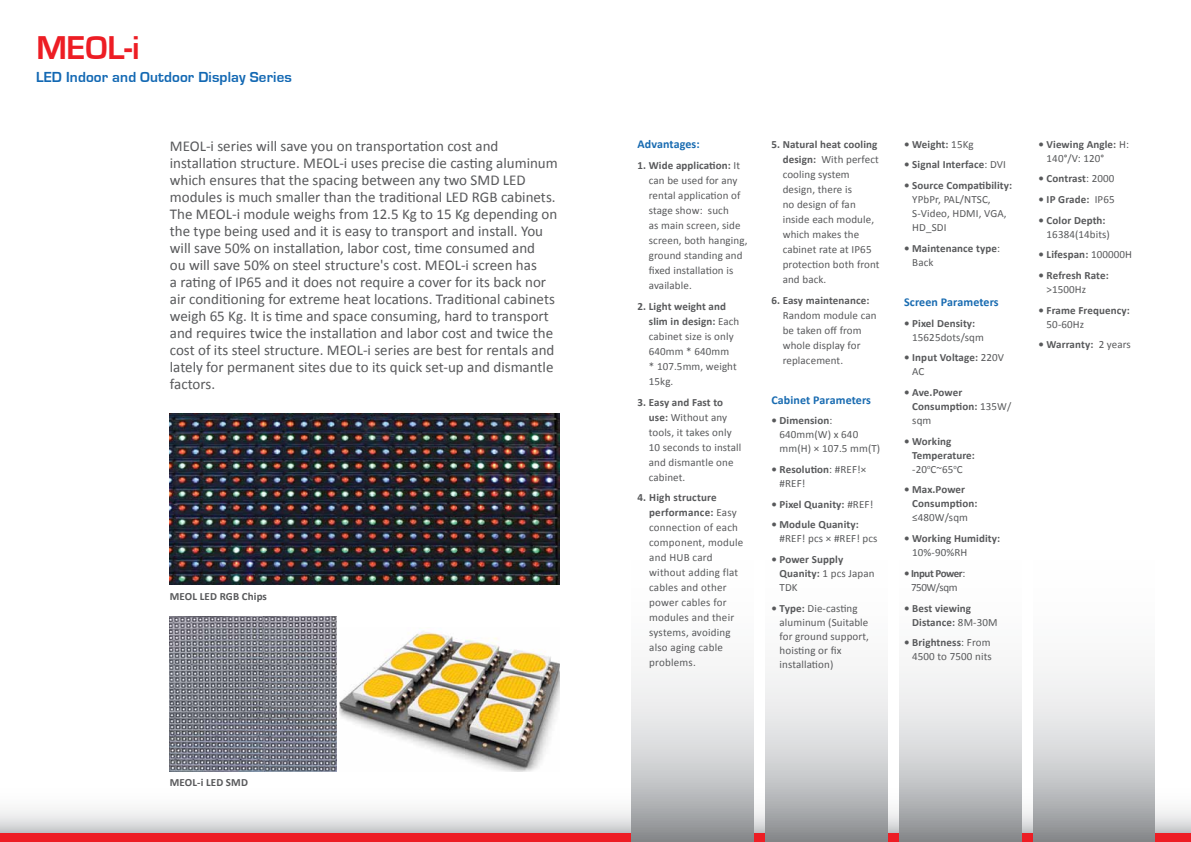
<style>
.page{position:relative;width:1191px;height:842px;background:#fff}
.page>*{position:absolute;margin:0;border:0;box-sizing:border-box;transform-origin:0 0}
.t1{font:700 34px "Eurostile";color:#ed1d24}
.t2{font:15px/17px "Calibri";color:#58595b}
.t3{font:700 15px "Eurostile";letter-spacing:.01em;color:#1268b3}
.t4{font:700 12px "Calibri";letter-spacing:.01em;color:#186bb1}
.t5{font:11px/15px "Calibri";letter-spacing:.01em;color:#58595b}
.t6{font:700 11px/14px "Calibri";letter-spacing:.01em;color:#58595b}
.t7{font:700 11px/14px "Calibri";letter-spacing:-.04em;color:#58595b;text-align:center}
.s1{font-weight:700}
.s2{font-weight:400}
</style>
<div class="page">
<svg style="left:0;top:764px;width:1191px;height:70px"></svg>
<div style="left:0;top:834px;width:1191px;height:8px;background:#ed1d24"></div>
<svg style="left:631px;top:671px;width:122px;height:171px"></svg>
<svg style="left:765px;top:671px;width:122px;height:171px"></svg>
<svg style="left:899px;top:671px;width:122px;height:171px"></svg>
<svg style="left:1033px;top:671px;width:122px;height:171px"></svg>
<img style="left:170px;top:414px;width:389px;height:170px">
<img style="left:169px;top:616px;width:167px;height:156px">
<img style="left:339px;top:631px;width:220px;height:140px">
<h1 class="t1" style="left:36px;top:29px;width:105px">MEOL-i</h1>
<h2 class="t3" style="left:36px;top:69px;width:257px">LED Indoor and Outdoor Display Series</h2>
<p class="t2" style="left:170px;top:137px;width:389px">MEOL-i series will save you on transportation cost and installation structure. MEOL-i uses precise die casting aluminum which ensures that the spacing between any two SMD LED modules is much smaller than the traditional LED RGB cabinets.<br>The MEOL-i module weighs from 12.5 Kg to 15 Kg depending on the type being used and it is easy to transport and install. You will save 50% on installation, labor cost, time consumed and<br>ou will save 50% on steel structure's cost. MEOL-i screen has<br>a rating of IP65 and it does not require a cover for its back nor air conditioning for extreme heat locations. Traditional cabinets weigh 65 Kg. It is time and space consuming, hard to transport and requires twice the installation and labor cost and twice the cost of its steel structure. MEOL-i series are best for rentals and lately for permanent sites due to its quick set-up and dismantle factors.</p>
<p class="t4" style="left:637px;top:137px;width:64px">Advantages:</p>
<p class="t5" style="left:649px;top:158px;width:100px;text-indent:-11px"><span class="s1">1. Wide application:</span> It can be used for any rental application of stage show: such<br>as main screen, side screen, both hanging, ground standing and fixed installation is available.</p>
<p class="t5" style="left:649px;top:299px;width:92px;text-indent:-11px"><span class="s1">2. Light weight and slim in design:</span> Each cabinet size is only<br>640mm * 640mm<br>* 107.5mm, weight<br>15kg.</p>
<p class="t5" style="left:649px;top:394px;width:94px;text-indent:-11px"><span class="s1">3. Easy and Fast to use:</span> Without any tools, it takes only<br>10 seconds to install and dismantle one cabinet.</p>
<p class="t5" style="left:649px;top:490px;width:96px;text-indent:-12px"><span class="s1">4. High structure performance:</span> Easy connection of each component, module and HUB card without adding flat cables and other power cables for modules and their systems, avoiding also aging cable problems.</p>
<p class="t6" style="left:170px;top:589px;width:99px">MEOL LED RGB Chips</p>
<p class="t5" style="left:782px;top:137px;width:98px;text-indent:-11px"><span class="s1">5. Natural heat cooling design:</span> With perfect cooling system design, there is<br>no design of fan inside each module, which makes the cabinet rate at IP65 protection both front and back.</p>
<p class="t6" style="left:771px;top:293px;width:100px">6. Easy maintenance:</p>
<p class="t5" style="left:782px;top:307px;width:95px">Random module can be taken off from whole display for replacement.</p>
<p class="t4" style="left:771px;top:392px;width:101px">Cabinet Parameters</p>
<p class="t5" style="left:779px;top:414px;width:102px;line-height:14px;text-indent:-8px"><span class="s1">• Dimension</span>:<br>640mm(W) x 640 mm(H) × 107.5 mm(T)</p>
<p class="t5" style="left:779px;top:462px;width:88px;line-height:14px;text-indent:-8px"><span class="s1">• Resolution</span>: #REF!× #REF!</p>
<p class="t6" style="left:771px;top:497px;width:103px">• Pixel Quanity: <span class="s2">#REF!</span></p>
<p class="t6" style="left:771px;top:518px;width:89px">• Module Quanity:</p>
<p class="t5" style="left:779px;top:531px;width:99px">#REF! pcs × #REF! pcs</p>
<p class="t6" style="left:779px;top:552px;width:96px;text-indent:-8px">• Power Supply<br>Quanity: <span class="s2">1 pcs Japan<br>TDK</span></p>
<p class="t5" style="left:779px;top:601px;width:91px;line-height:14px;text-indent:-8px"><span class="s1">• Type:</span> Die-casting aluminum (Suitable for ground support, hoisting or fix installation)</p>
<p class="t6" style="left:904px;top:137px;width:71px">• Weight: <span class="s2">15Kg</span></p>
<p class="t6" style="left:904px;top:158px;width:103px">• Signal Interface<span class="s2">: DVI</span></p>
<p class="t6" style="left:904px;top:178px;width:110px">• Source Compatibility:</p>
<p class="t5" style="left:912px;top:192px;width:96px;line-height:14px">YPbPr, PAL/NTSC,<br>S-Video, HDMI, VGA,<br>HD_SDI</p>
<p class="t6" style="left:912px;top:241px;width:89px;text-indent:-8px">• Maintenance type<span class="s2">:<br>Back</span></p>
<p class="t4" style="left:904px;top:294px;width:96px">Screen Parameters</p>
<p class="t6" style="left:904px;top:316px;width:73px">• Pixel Density:</p>
<p class="t5" style="left:912px;top:330px;width:73px">15625dots/sqm</p>
<p class="t6" style="left:912px;top:351px;width:93px;text-indent:-8px">• Input Voltage: <span class="s2">220V<br>AC</span></p>
<p class="t6" style="left:912px;top:385px;width:101px;text-indent:-8px">• Ave.Power<br>Consumption: <span class="s2">135W/ sqm</span></p>
<p class="t6" style="left:912px;top:434px;width:64px;text-indent:-8px">• Working<br>Temperature: <span class="s2">-20</span><sup>o</sup><span class="s2">C~65</span><sup>o</sup><span class="s2">C</span></p>
<p class="t6" style="left:912px;top:483px;width:67px;text-indent:-8px">• Max.Power<br>Consumption:</p>
<p class="t5" style="left:912px;top:510px;width:57px">≤480W/sqm</p>
<p class="t6" style="left:904px;top:531px;width:98px">• Working Humidity:</p>
<p class="t5" style="left:912px;top:545px;width:57px">10%-90%RH</p>
<p class="t7" style="left:904px;top:566px;width:63px">• Input Power<span class="s2">:<br>750W/sqm</span></p>
<p class="t6" style="left:912px;top:601px;width:87px;text-indent:-8px">• Best viewing<br>Distance: <span class="s2">8M-30M</span></p>
<p class="t5" style="left:904px;top:635px;width:89px;line-height:14px;text-align:right"><span class="s1">• Brightness</span>: From<br>4500 to 7500 nits</p>
<p class="t6" style="left:1046px;top:137px;width:84px;text-indent:-8px">• Viewing Angle: <span class="s2">H:<br>140°/V: 120°</span></p>
<p class="t6" style="left:1038px;top:172px;width:77px">• Contrast<span class="s2">: 2000</span></p>
<p class="t6" style="left:1038px;top:192px;width:78px">• IP Grade: <span class="s2">IP65</span></p>
<p class="t6" style="left:1038px;top:213px;width:69px">• Color Depth:</p>
<p class="t5" style="left:1046px;top:227px;width:65px">16384(14bits)</p>
<p class="t6" style="left:1038px;top:248px;width:95px">• Lifespan: <span class="s2">100000H</span></p>
<p class="t6" style="left:1038px;top:268px;width:72px">• Refresh Rate:</p>
<p class="t5" style="left:1046px;top:282px;width:41px">&gt;1500Hz</p>
<p class="t6" style="left:1038px;top:303px;width:93px">• Frame Frequency:</p>
<p class="t5" style="left:1046px;top:317px;width:39px">50-60Hz</p>
<p class="t6" style="left:1038px;top:338px;width:94px">• Warranty: <span class="s2">2 years</span></p>
<p class="t6" style="left:170px;top:775px;width:80px">MEOL-i LED SMD</p>
</div>
